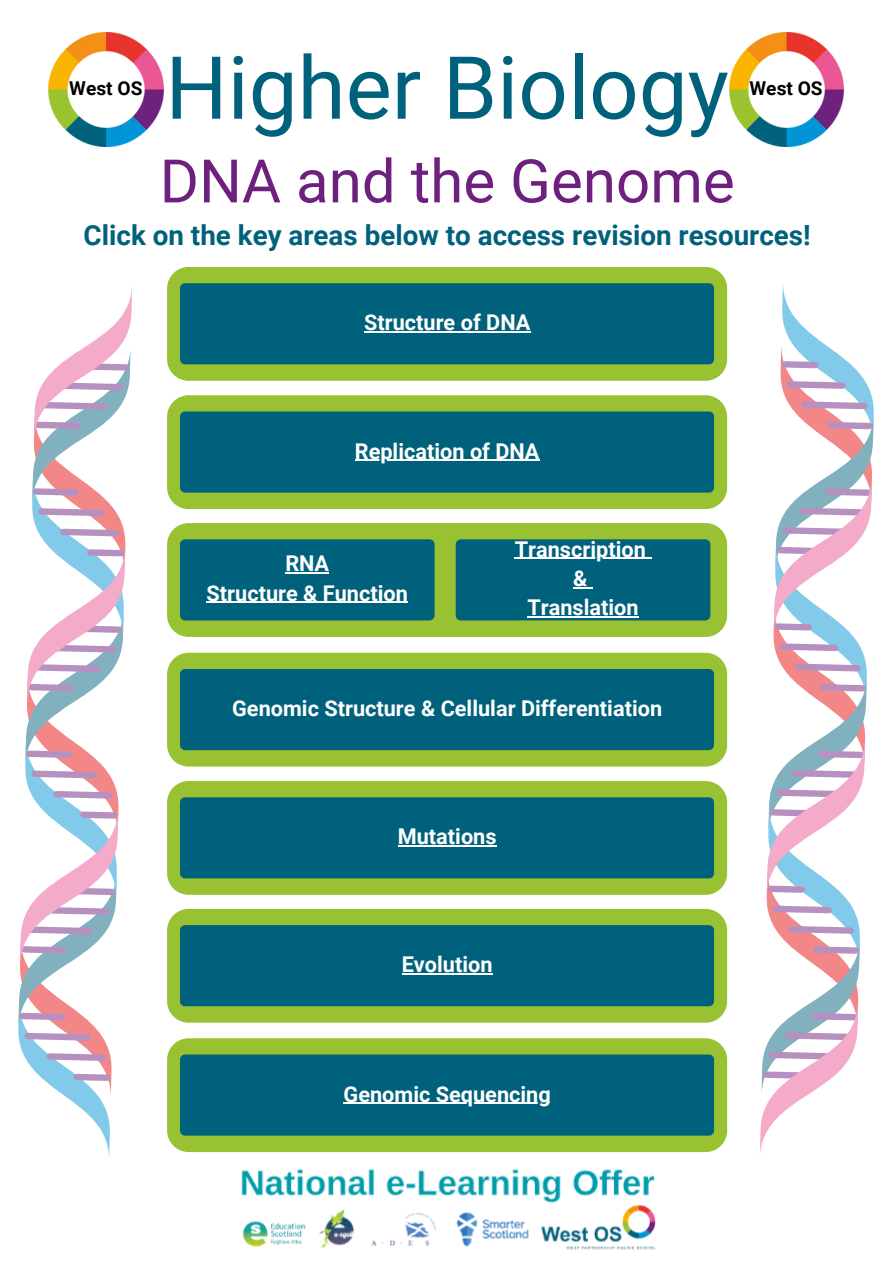
<style>
.page{position:relative;width:894px;height:1264px;background:#fff}
.page>*{position:absolute;margin:0;border:0;box-sizing:border-box;transform-origin:0 0}
.t1{font:87px "Roboto";color:#00617c}
.t2{font:60px "Roboto";color:#6d207e}
.t3{font:700 27.75px "Roboto";color:#00617c}
.t4{font:700 21.75px "Roboto";color:#fff}
.t5{font:700 19.2px "Roboto";color:#000}
</style>
<div class="page">
<img style="left:49px;top:32px;width:114px;height:114px">
<div style="left:167px;top:267px;width:560px;height:114px;background:#98c231;border-radius:21px"></div>
<div style="left:180px;top:283px;width:533px;height:81px;background:#00617c;border-radius:5px"></div>
<img style="left:197px;top:1152px;width:500px;height:98px">
<img style="left:729px;top:32px;width:114px;height:114px">
<div style="left:167px;top:395px;width:560px;height:114px;background:#98c231;border-radius:21px"></div>
<div style="left:180px;top:411px;width:533px;height:81px;background:#00617c;border-radius:5px"></div>
<div style="left:167px;top:523px;width:560px;height:114px;background:#98c231;border-radius:21px"></div>
<div style="left:180px;top:539px;width:254px;height:81px;background:#00617c;border-radius:5px"></div>
<hr style="left:285px;top:572px;width:44px;height:1px;background:#fff">
<hr style="left:206px;top:601px;width:202px;height:2px;background:#fff">
<div style="left:167px;top:652px;width:560px;height:114px;background:#98c231;border-radius:21px"></div>
<div style="left:180px;top:669px;width:533px;height:81px;background:#00617c;border-radius:5px"></div>
<div style="left:167px;top:781px;width:560px;height:113px;background:#98c231;border-radius:21px"></div>
<div style="left:180px;top:797px;width:533px;height:81px;background:#00617c;border-radius:5px"></div>
<div style="left:167px;top:908px;width:560px;height:114px;background:#98c231;border-radius:21px"></div>
<div style="left:180px;top:925px;width:533px;height:81px;background:#00617c;border-radius:5px"></div>
<div style="left:167px;top:1038px;width:560px;height:113px;background:#98c231;border-radius:21px"></div>
<div style="left:180px;top:1054px;width:533px;height:81px;background:#00617c;border-radius:5px"></div>
<div style="left:455px;top:539px;width:255px;height:81px;background:#00617c;border-radius:5px"></div>
<svg style="left:18px;top:283px;width:161px;height:875px"></svg>
<hr style="left:364px;top:331px;width:166px;height:1px;background:#fff">
<hr style="left:355px;top:459px;width:184px;height:2px;background:#fff">
<hr style="left:397px;top:845px;width:99px;height:1px;background:#fff">
<hr style="left:401px;top:973px;width:91px;height:1px;background:#fff">
<hr style="left:343px;top:1102px;width:207px;height:1px;background:#fff">
<hr style="left:514px;top:557px;width:131px;height:2px;background:#fff">
<svg style="left:645px;top:557px;width:6px;height:2px"></svg>
<svg style="left:573px;top:587px;width:19px;height:1px"></svg>
<hr style="left:527px;top:616px;width:111px;height:1px;background:#fff">
<svg style="left:713px;top:280px;width:161px;height:874px"></svg>
<p class="t1" style="left:165px;top:38px;width:564px">Higher Biology</p>
<p class="t5" style="left:69px;top:78px;width:75px">West OS</p>
<p class="t5" style="left:749px;top:78px;width:75px">West OS</p>
<p class="t2" style="left:160px;top:147px;width:576px">DNA and the Genome</p>
<p class="t3" style="left:84px;top:219px;width:728px">Click on the key areas below to access revision resources!</p>
<p class="t4" style="left:364px;top:310px;width:167px">Structure of DNA</p>
<p class="t4" style="left:355px;top:438px;width:186px">Replication of DNA</p>
<p class="t4" style="left:285px;top:551px;width:45px">RNA</p>
<p class="t4" style="left:206px;top:580px;width:203px">Structure &amp; Function</p>
<p class="t4" style="left:514px;top:536px;width:132px">Transcription</p>
<p class="t4" style="left:573px;top:565px;width:16px">&amp;</p>
<p class="t4" style="left:527px;top:595px;width:113px">Translation</p>
<p class="t4" style="left:232px;top:696px;width:431px">Genomic Structure &amp; Cellular Differentiation</p>
<p class="t4" style="left:397px;top:824px;width:100px">Mutations</p>
<p class="t4" style="left:401px;top:952px;width:92px">Evolution</p>
<p class="t4" style="left:343px;top:1081px;width:209px">Genomic Sequencing</p>
</div>
